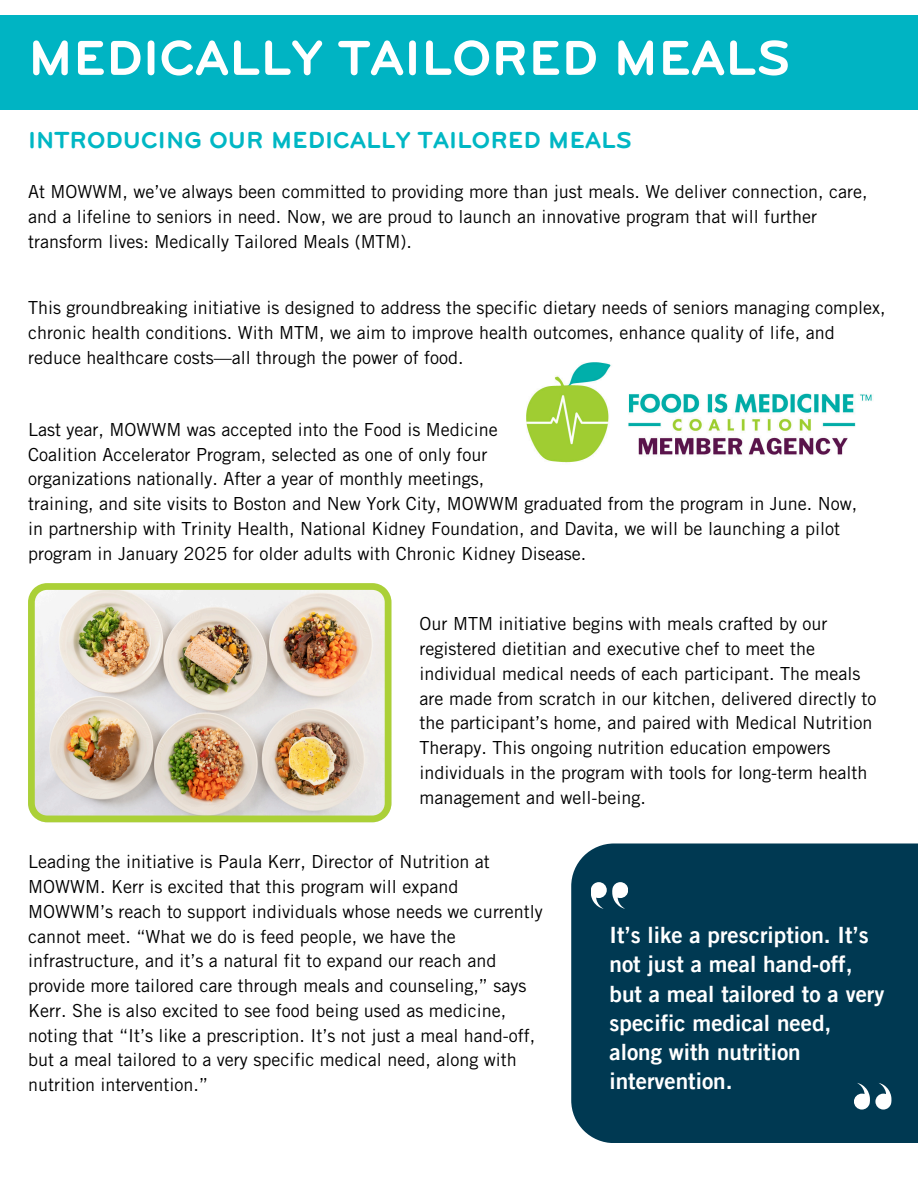
<style>
.page{position:relative;width:918px;height:1188px;background:#fff}
.page>*{position:absolute;margin:0;border:0;box-sizing:border-box;transform-origin:0 0}
.t1{font:700 51px "Bryant";color:#fff}
.t2{font:700 24px "Bryant";letter-spacing:.005em;color:#00b7c4}
.t3{font:22.5px/29.2px "Trade Gothic LT Pro Bd 2";color:#fff}
.t4{font:18px/24.8px "Trade Gothic LT Std";color:#000}
</style>
<div class="page">
<div style="left:0;top:15px;width:918px;height:95px;background:#00b4c3"></div>
<img style="left:28px;top:583px;width:363px;height:239px">
<div style="left:571px;top:843px;width:347px;height:300px;background:#003952"></div>
<svg style="left:854px;top:1083px;width:37px;height:27px"></svg>
<svg style="left:591px;top:882px;width:37px;height:27px"></svg>
<img style="left:526px;top:362px;width:346px;height:101px">
<h1 class="t1" style="left:28px;top:30px;width:764px">MEDICALLY TAILORED MEALS</h1>
<p class="t2" style="left:28px;top:127px;width:605px">INTRODUCING OUR MEDICALLY TAILORED MEALS</p>
<p class="t4" style="left:28px;top:182px;width:841px">At MOWWM, we’ve always been committed to providing more than just meals. We deliver connection, care, and a lifeline to seniors in need. Now, we are proud to launch an innovative program that will further transform lives: Medically Tailored Meals (MTM).</p>
<p class="t4" style="left:28px;top:298px;width:859px">This groundbreaking initiative is designed to address the specific dietary needs of seniors managing complex, chronic health conditions. With MTM, we aim to improve health outcomes, enhance quality of life, and reduce healthcare costs—all through the power of food.</p>
<p class="t4" style="left:28px;top:420px;width:471px">Last year, MOWWM was accepted into the Food is Medicine</p>
<p class="t4" style="left:28px;top:444px;width:461px">Coalition Accelerator Program, selected as one of only four</p>
<p class="t4" style="left:28px;top:469px;width:458px">organizations nationally. After a year of monthly meetings,</p>
<p class="t4" style="left:28px;top:494px;width:831px">training, and site visits to Boston and New York City, MOWWM graduated from the program in June. Now, in partnership with Trinity Health, National Kidney Foundation, and Davita, we will be launching a pilot program in January 2025 for older adults with Chronic Kidney Disease.</p>
<p class="t4" style="left:420px;top:614px;width:458px">Our MTM initiative begins with meals crafted by our registered dietitian and executive chef to meet the individual medical needs of each participant. The meals are made from scratch in our kitchen, delivered directly to the participant’s home, and paired with Medical Nutrition Therapy. This ongoing nutrition education empowers individuals in the program with tools for long-term health management and well-being.</p>
<p class="t4" style="left:28px;top:852px;width:516px">Leading the initiative is Paula Kerr, Director of Nutrition at MOWWM. Kerr is excited that this program will expand MOWWM’s reach to support individuals whose needs we currently cannot meet. “What we do is feed people, we have the infrastructure, and it’s a natural fit to expand our reach and provide more tailored care through meals and counseling,” says Kerr. She is also excited to see food being used as medicine, noting that “It’s like a prescription. It’s not just a meal hand-off, but a meal tailored to a very specific medical need, along with nutrition intervention.”</p>
<h2 class="t3" style="left:610px;top:924px;width:276px">It’s like a prescription. It’s not just a meal hand-off, but a meal tailored to a very specific medical need, along with nutrition intervention.</h2>
</div>
